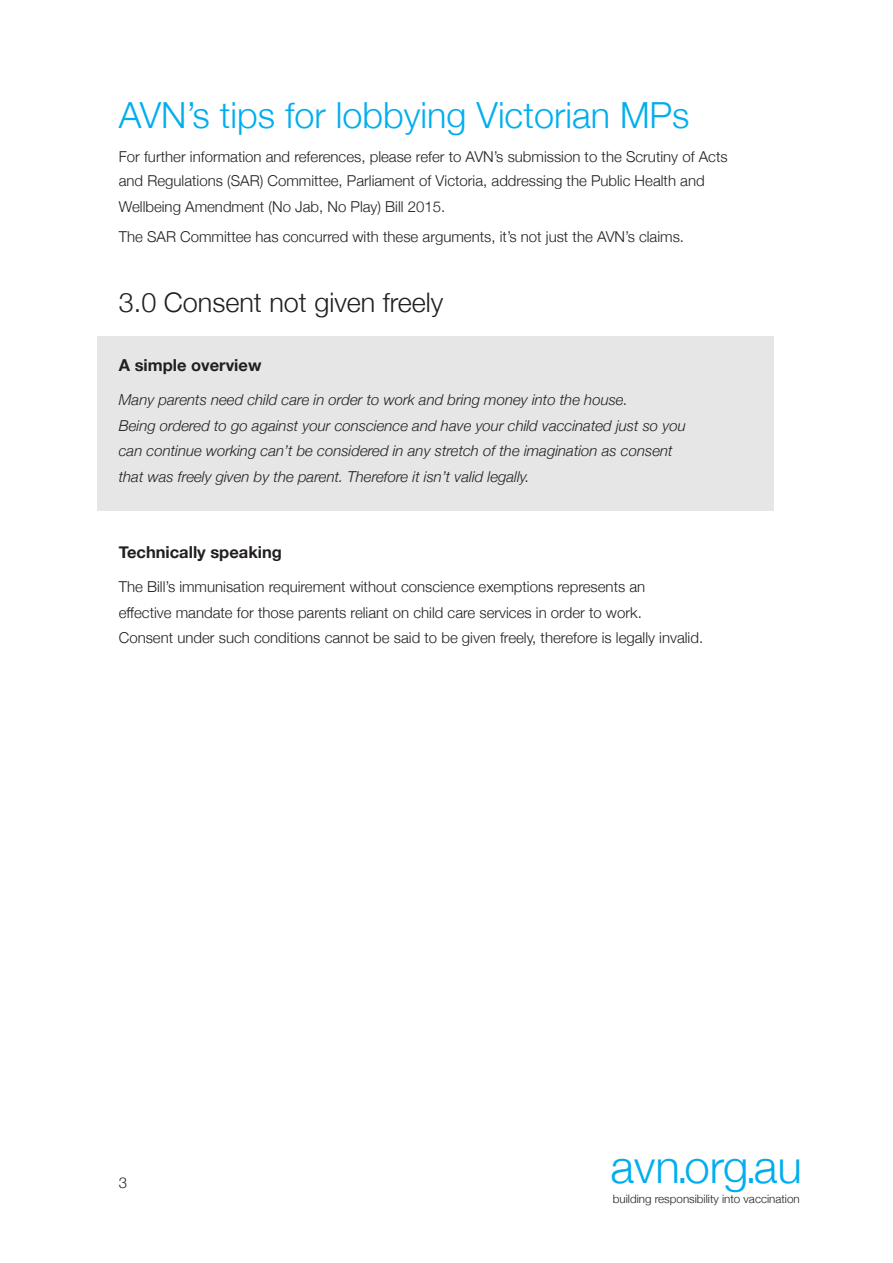
<style>
.page{position:relative;width:893px;height:1263px;background:#fff}
.page>*{position:absolute;margin:0;border:0;box-sizing:border-box;transform-origin:0 0}
.t1{font:300 45.6px "Helvetica Neue";color:#00aeef}
.t2{font:300 36px "Helvetica Neue";color:#00aeef}
.t3{font:300 27px "Helvetica Neue";color:#231f20}
.t4{font:700 16.5px "Helvetica Neue";color:#231f20}
.t5{font:300 15px/25.5px "Helvetica Neue";color:#231f20}
.t6{font:italic 300 15px/25.5px "Helvetica Neue";color:#231f20}
.t7{font:300 11.55px "Helvetica Neue";color:#231f20}
</style>
<div class="page">
<div style="left:98px;top:336px;width:676px;height:175px;background:#e6e6e7"></div>
<h2 class="t2" style="left:119px;top:86px;width:572px">AVN’s tips for lobbying Victorian MPs</h2>
<p class="t5" style="left:119px;top:144px;width:610px;line-height:24px">For further information and references, please refer to AVN’s submission to the Scrutiny of Acts and Regulations (SAR) Committee, Parliament of Victoria, addressing the Public Health and</p>
<p class="t5" style="left:119px;top:191px;width:567px;line-height:29.7px">Wellbeing Amendment (No Jab, No Play) Bill 2015.<br>The SAR Committee has concurred with these arguments, it’s not just the AVN’s claims.</p>
<h3 class="t3" style="left:119px;top:280px;width:326px">3.0 Consent not given freely</h3>
<p class="t4" style="left:119px;top:352px;width:144px">A simple overview</p>
<p class="t6" style="left:119px;top:386px;width:568px">Many parents need child care in order to work and bring money into the house.<br>Being ordered to go against your conscience and have your child vaccinated just so you can continue working can’t be considered in any stretch of the imagination as consent that was freely given by the parent. Therefore it isn’t valid legally.</p>
<p class="t4" style="left:119px;top:539px;width:165px">Technically speaking</p>
<p class="t5" style="left:119px;top:573px;width:586px">The Bill’s immunisation requirement without conscience exemptions represents an<br>effective mandate for those parents reliant on child care services in order to work.<br>Consent under such conditions cannot be said to be given freely, therefore is legally invalid.</p>
<p class="t5" style="left:119px;top:1169px;width:10px">3</p>
<h1 class="t1" style="left:610px;top:1130px;width:193px">avn.org.au</h1>
<p class="t7" style="left:613px;top:1189px;width:188px">building responsibility into vaccination</p>
</div>
